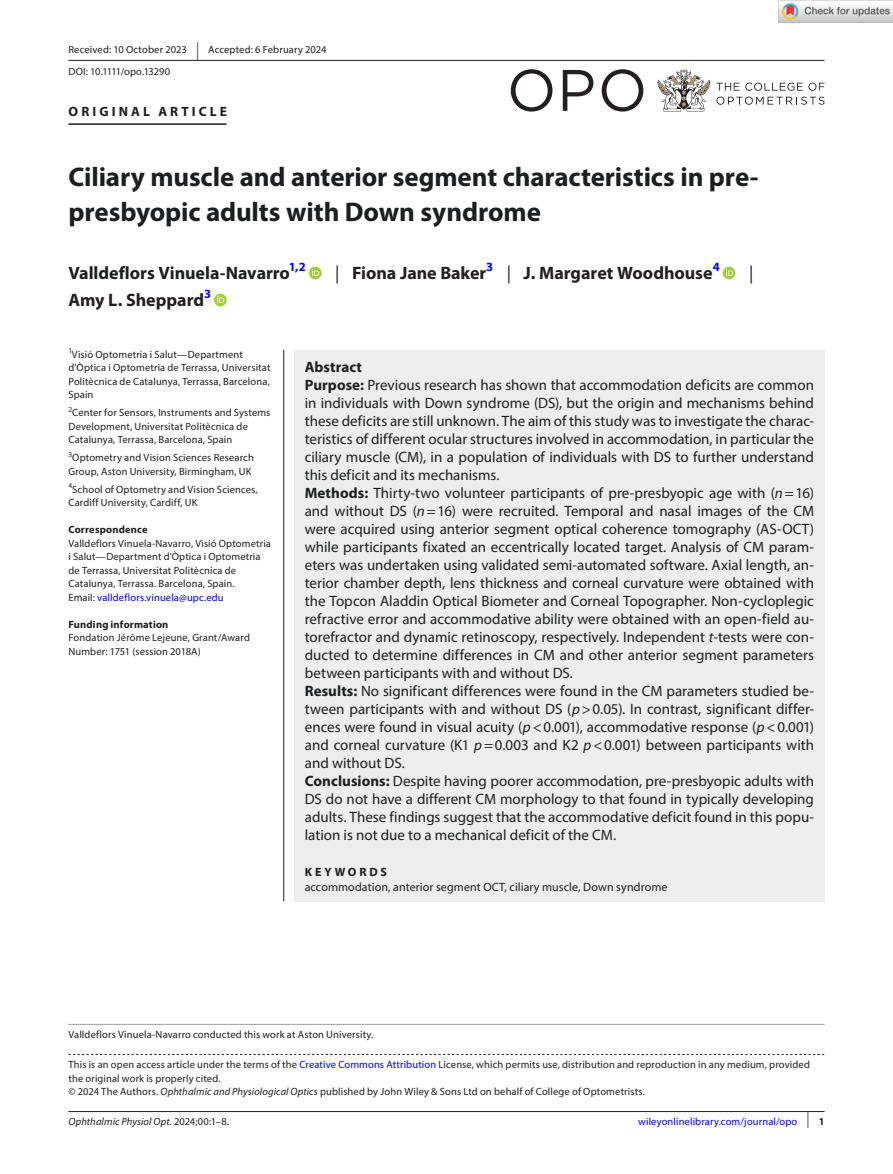
<style>
.page{position:relative;width:893px;height:1174px;background:#fff}
.page>*{position:absolute;margin:0;border:0;box-sizing:border-box;transform-origin:0 0}
.t1{font:700 27px/34.5px "Myriad Pro";letter-spacing:-.005em;color:#1d1e1f}
.t2{font:700 18px "Myriad Pro";letter-spacing:-.005em;color:#231f20}
.t3{font:700 18px "Myriad Pro";letter-spacing:-.005em;color:#1d1e1f}
.t4{font:18px "Myriad Pro";color:#231f20}
.t5{font:15px/18px "Myriad Pro";color:#1d1e1f}
.t6{font:700 13.5px "Myriad Pro";letter-spacing:.23em;color:#1d1e1f}
.t7{font:700 12.6px "Myriad Pro";color:#00f}
.t8{font:12px "Myriad Pro";letter-spacing:.01em;color:#1d1e1f}
.t9{font:700 12px "Myriad Pro";letter-spacing:.24em;color:#1d1e1f}
.t10{font:10.5px/13.5px "Myriad Pro";letter-spacing:.015em;color:#1d1e1f}
.t11{font:10.5px "Myriad Pro";letter-spacing:.015em;color:#00f}
.t12{font:italic 10.5px "Myriad Pro";letter-spacing:.01em;color:#1d1e1f}
.t13{font:700 10.5px "Myriad Pro";letter-spacing:.015em;color:#1d1e1f}
.t14{font:7.35px "Myriad Pro";color:#1d1e1f}
.s1{font-size:18.3px}
.s2{font-weight:400}
.s3{color:#00f}
.s4{font-weight:700}
.s5{font-style:italic}
.s6{font-style:normal}
.s7{font-weight:700;color:#1d1e1f}
</style>
<div class="page">
<hr style="left:68px;top:1111px;width:756px;height:1px;background:#1d1e1f">
<svg style="left:716px;top:83px;width:23px;height:8px"></svg>
<svg style="left:745px;top:83px;width:79px;height:8px"></svg>
<svg style="left:716px;top:97px;width:108px;height:8px"></svg>
<svg style="left:657px;top:69px;width:53px;height:43px"></svg>
<svg style="left:511px;top:69px;width:132px;height:43px"></svg>
<hr style="left:68px;top:60px;width:756px;height:1px;background:#1d1e1f">
<hr style="left:68px;top:123px;width:159px;height:2px;background:#1d1e1f">
<div style="left:309px;top:267px;width:13px;height:12px;background:#a5cd39;border-radius:50%"></div>
<svg style="left:312px;top:269px;width:7px;height:7px"></svg>
<div style="left:723px;top:267px;width:12px;height:12px;background:#a5cd39;border-radius:50%"></div>
<svg style="left:726px;top:269px;width:7px;height:7px"></svg>
<svg style="left:214px;top:294px;width:13px;height:12px"></svg>
<svg style="left:217px;top:296px;width:7px;height:7px"></svg>
<svg style="left:68px;top:1054px;width:756px;height:1px"></svg>
<hr style="left:68px;top:1024px;width:756px;height:1px;background:#9e9e9e">
<div style="left:294px;top:350px;width:530px;height:551px;background:#ededed"></div>
<hr style="left:283px;top:350px;width:1px;height:551px;background:#1d1e1f">
<img style="left:779px;top:0;width:114px;height:23px">
<p class="t10" style="left:68px;top:39px;width:259px;line-height:22px">Received: 10 October 2023 <span class="s1">|</span> Accepted: 6 February 2024<br>DOI: 10.1111/opo.13290</p>
<p class="t6" style="left:69px;top:102px;width:160px">ORIGINAL ARTICLE</p>
<h1 class="t1" style="left:68px;top:159px;width:692px">Ciliary muscle and anterior segment characteristics in pre&shy;presbyopic adults with Down syndrome</h1>
<p class="t3" style="left:68px;top:261px;width:223px">Valldeflors Vinuela-Navarro</p>
<p class="t7" style="left:289px;top:259px;width:19px">1,2</p>
<p class="t2" style="left:335px;top:261px;width:153px"><span class="s2">|</span> Fiona Jane Baker</p>
<p class="t7" style="left:486px;top:259px;width:8px">3</p>
<p class="t2" style="left:507px;top:261px;width:207px"><span class="s2">|</span> J. Margaret Woodhouse</p>
<p class="t7" style="left:713px;top:259px;width:8px">4</p>
<p class="t4" style="left:749px;top:262px;width:6px">|</p>
<p class="t2" style="left:68px;top:288px;width:137px">Amy L. Sheppard</p>
<p class="t7" style="left:204px;top:286px;width:8px">3</p>
<p class="t14" style="left:68px;top:346px;width:5px">1</p>
<p class="t10" style="left:68px;top:347px;width:204px;text-indent:4px">Visió Optometria i Salut—Department d'Òptica i Optometria de Terrassa, Universitat Politècnica de Catalunya, Terrassa, Barcelona, Spain</p>
<p class="t10" style="left:68px;top:406px;width:203px"><sup>2</sup>Center for Sensors, Instruments and Systems<br>Development, Universitat Politècnica de<br>Catalunya, Terrassa, Barcelona, Spain</p>
<p class="t10" style="left:68px;top:451px;width:187px"><sup>3</sup>Optometry and Vision Sciences Research<br>Group, Aston University, Birmingham, UK</p>
<p class="t10" style="left:68px;top:482px;width:191px"><sup>4</sup>School of Optometry and Vision Sciences,<br>Cardiff University, Cardiff, UK</p>
<p class="t13" style="left:68px;top:523px;width:81px">Correspondence</p>
<p class="t10" style="left:68px;top:536px;width:204px">Valldeflors Vinuela-Navarro, Visió Optometria i Salut—Department d'Òptica i Optometria de Terrassa, Universitat Politècnica de Catalunya, Terrassa. Barcelona, Spain.<br>Email: <span class="s3">valldeflors.vinuela@upc.edu</span></p>
<p class="t13" style="left:68px;top:617px;width:102px">Funding information</p>
<p class="t10" style="left:68px;top:631px;width:183px">Fondation Jérôme Lejeune, Grant/Award<br>Number: 1751 (session 2018A)</p>
<p class="t5" style="left:305px;top:357px;width:511px"><span class="s4">Abstract<br>Purpose:</span> Previous research has shown that accommodation deficits are common in individuals with Down syndrome (DS), but the origin and mechanisms behind these deficits are still unknown. The aim of this study was to investigate the charac&shy;teristics of different ocular structures involved in accommodation, in particular the ciliary muscle (CM), in a population of individuals with DS to further understand this deficit and its mechanisms.<br><span class="s4">Methods:</span> Thirty-two volunteer participants of pre-presbyopic age with (<span class="s5">n</span>=16) and without DS (<span class="s5">n</span>=16) were recruited. Temporal and nasal images of the CM were acquired using anterior segment optical coherence tomography (AS-OCT) while participants fixated an eccentrically located target. Analysis of CM param&shy;eters was undertaken using validated semi-automated software. Axial length, an&shy;terior chamber depth, lens thickness and corneal curvature were obtained with the Topcon Aladdin Optical Biometer and Corneal Topographer. Non-cycloplegic refractive error and accommodative ability were obtained with an open-field au&shy;torefractor and dynamic retinoscopy, respectively. Independent <span class="s5">t</span>-tests were con&shy;ducted to determine differences in CM and other anterior segment parameters between participants with and without DS.<br><span class="s4">Results:</span> No significant differences were found in the CM parameters studied be&shy;tween participants with and without DS (<span class="s5">p</span>&gt;0.05). In contrast, significant differ&shy;ences were found in visual acuity (<span class="s5">p</span>&lt;0.001), accommodative response (<span class="s5">p</span>&lt;0.001) and corneal curvature (K1 <span class="s5">p</span>=0.003 and K2 <span class="s5">p</span>&lt;0.001) between participants with and without DS.<br><span class="s4">Conclusions:</span> Despite having poorer accommodation, pre-presbyopic adults with DS do not have a different CM morphology to that found in typically developing adults. These findings suggest that the accommodative deficit found in this popu&shy;lation is not due to a mechanical deficit of the CM.</p>
<p class="t9" style="left:305px;top:864px;width:84px">KEYWORDS</p>
<p class="t8" style="left:305px;top:879px;width:364px">accommodation, anterior segment OCT, ciliary muscle, Down syndrome</p>
<p class="t10" style="left:68px;top:1027px;width:306px">Valldeflors Vinuela-Navarro conducted this work at Aston University.</p>
<p class="t10" style="left:68px;top:1058px;width:743px">This is an open access article under the terms of the <span class="s3">Creative Commons Attribution</span> License, which permits use, distribution and reproduction in any medium, provided the original work is properly cited.<br>© 2024 The Authors. <span class="s5">Ophthalmic and Physiological Optics</span> published by John Wiley &amp; Sons Ltd on behalf of College of Optometrists.</p>
<p class="t12" style="left:68px;top:1115px;width:162px">Ophthalmic Physiol Opt<span class="s6">. 2024;00:1–8.</span></p>
<p class="t11" style="left:638px;top:1115px;width:188px">wileyonlinelibrary.com/journal/opo <sup>|</sup> <span class="s7">1</span></p>
</div>
